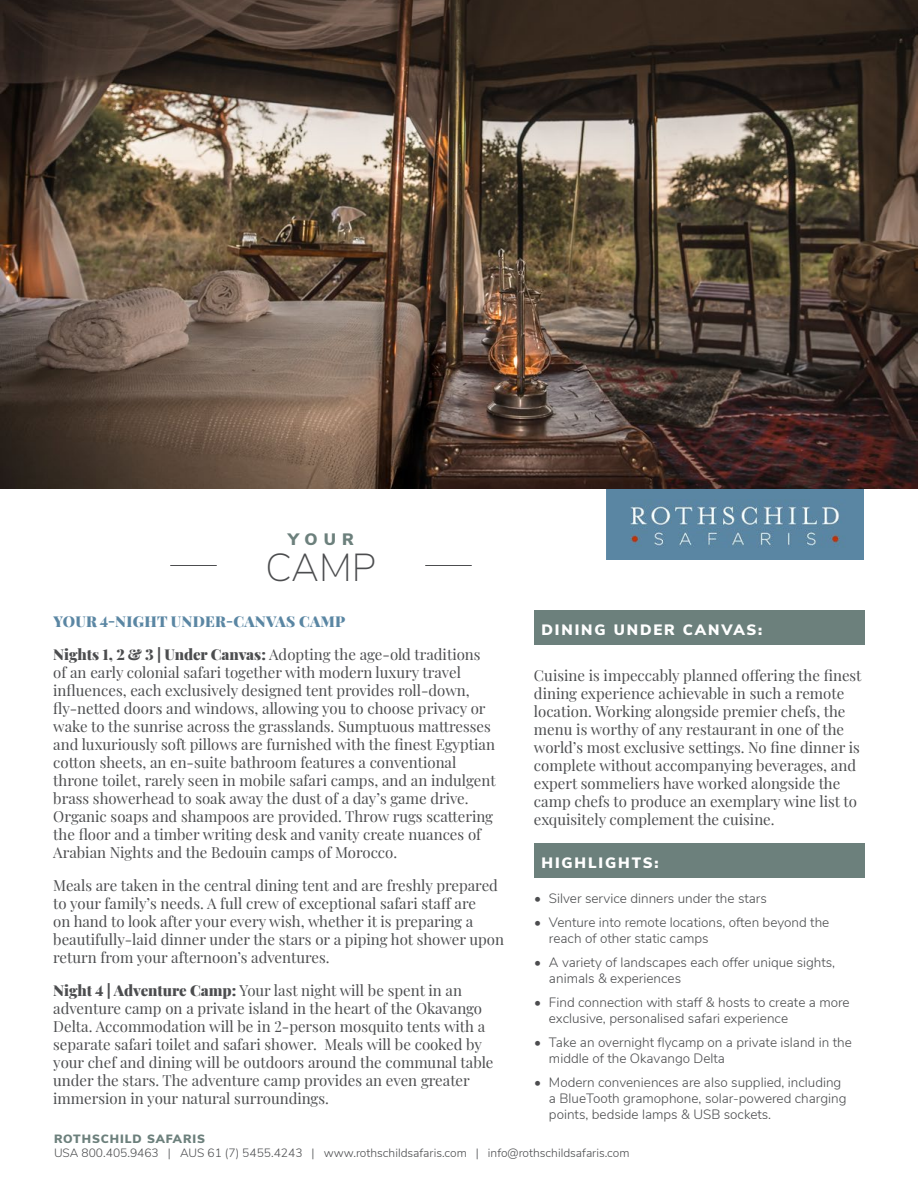
<style>
.page{position:relative;width:918px;height:1188px;background:#fff}
.page>*{position:absolute;margin:0;border:0;box-sizing:border-box;transform-origin:0 0}
.t1{font:200 39px "Nunito Sans";color:#4c4d4f}
.t2{font:900 16.5px "Nunito Sans";color:#6c807c}
.t3{font:15px/18px "Playfair Display";color:#4c4d4f}
.t4{font:900 15px "Nunito Sans";letter-spacing:.125em;color:#fff}
.t5{font:900 15px "Playfair Display";letter-spacing:.02em;color:#5a86a3}
.t6{font:300 13.5px/16.2px "Nunito Sans";color:#4c4d4f}
.t7{font:300 12px "Nunito Sans";color:#4c4d4f}
.t8{font:900 12px "Nunito Sans";letter-spacing:.075em;color:#6c807c}
.s1{font-weight:900}
</style>
<div class="page">
<hr style="left:170px;top:565px;width:47px;height:1px;background:#4c4d4f">
<hr style="left:425px;top:565px;width:47px;height:1px;background:#4c4d4f">
<img style="left:606px;top:489px;width:258px;height:71px">
<div style="left:534px;top:610px;width:330px;height:35px;background:#6c807c"></div>
<img style="left:0;top:0;width:918px;height:489px">
<div style="left:534px;top:843px;width:330px;height:35px;background:#6c807c"></div>
<p class="t2" style="left:288px;top:533px;width:67px">YOUR</p>
<h1 class="t1" style="left:266px;top:553px;width:112px">CAMP</h1>
<p class="t5" style="left:54px;top:609px;width:293px">YOUR 4-NIGHT UNDER-CANVAS CAMP</p>
<p class="t3" style="left:53px;top:646px;width:444px"><span class="s1">Nights 1, 2 &amp; 3 | Under Canvas:</span> Adopting the age-old traditions of an early colonial safari together with modern luxury travel influences, each exclusively designed tent provides roll-down, fly-netted doors and windows, allowing you to choose privacy or wake to the sunrise across the grasslands. Sumptuous mattresses and luxuriously soft pillows are furnished with the finest Egyptian cotton sheets, an en-suite bathroom features a conventional throne toilet, rarely seen in mobile safari camps, and an indulgent brass showerhead to soak away the dust of a day’s game drive.<br>Organic soaps and shampoos are provided. Throw rugs scattering the floor and a timber writing desk and vanity create nuances of Arabian Nights and the Bedouin camps of Morocco.</p>
<p class="t3" style="left:53px;top:877px;width:452px">Meals are taken in the central dining tent and are freshly prepared to your family’s needs. A full crew of exceptional safari staff are<br>on hand to look after your every wish, whether it is preparing a beautifully-laid dinner under the stars or a piping hot shower upon return from your afternoon’s adventures.</p>
<p class="t3" style="left:53px;top:982px;width:442px"><span class="s1">Night 4 | Adventure Camp:</span> Your last night will be spent in an adventure camp on a private island in the heart of the Okavango Delta. Accommodation will be in 2-person mosquito tents with a separate safari toilet and safari shower. Meals will be cooked by your chef and dining will be outdoors around the communal table under the stars. The adventure camp provides an even greater immersion in your natural surroundings.</p>
<p class="t4" style="left:542px;top:625px;width:222px">DINING UNDER CANVAS:</p>
<p class="t3" style="left:534px;top:665px;width:329px">Cuisine is impeccably planned offering the finest dining experience achievable in such a remote location. Working alongside premier chefs, the menu is worthy of any restaurant in one of the world’s most exclusive settings. No fine dinner is complete without accompanying beverages, and expert sommeliers have worked alongside the camp chefs to produce an exemplary wine list to exquisitely complement the cuisine.</p>
<p class="t4" style="left:542px;top:857px;width:119px">HIGHLIGHTS:</p>
<p class="t6" style="left:534px;top:892px;width:234px">• Silver service dinners under the stars</p>
<p class="t6" style="left:549px;top:915px;width:282px;text-indent:-15px">• Venture into remote locations, often beyond the reach of other static camps</p>
<p class="t6" style="left:549px;top:955px;width:288px;text-indent:-15px">• A variety of landscapes each offer unique sights, animals &amp; experiences</p>
<p class="t6" style="left:549px;top:995px;width:302px;text-indent:-15px">• Find connection with staff &amp; hosts to create a more exclusive, personalised safari experience</p>
<p class="t6" style="left:549px;top:1035px;width:304px;text-indent:-15px">• Take an overnight flycamp on a private island in the middle of the Okavango Delta</p>
<p class="t6" style="left:549px;top:1075px;width:299px;text-indent:-15px">• Modern conveniences are also supplied, including a BlueTooth gramophone, solar-powered charging points, bedside lamps &amp; USB sockets.</p>
<p class="t8" style="left:54px;top:1134px;width:153px">ROTHSCHILD SAFARIS</p>
<p class="t7" style="left:54px;top:1149px;width:577px">USA 800.405.9463 | AUS 61 (7) 5455.4243 | www.rothschildsafaris.com | info@rothschildsafaris.com</p>
</div>
